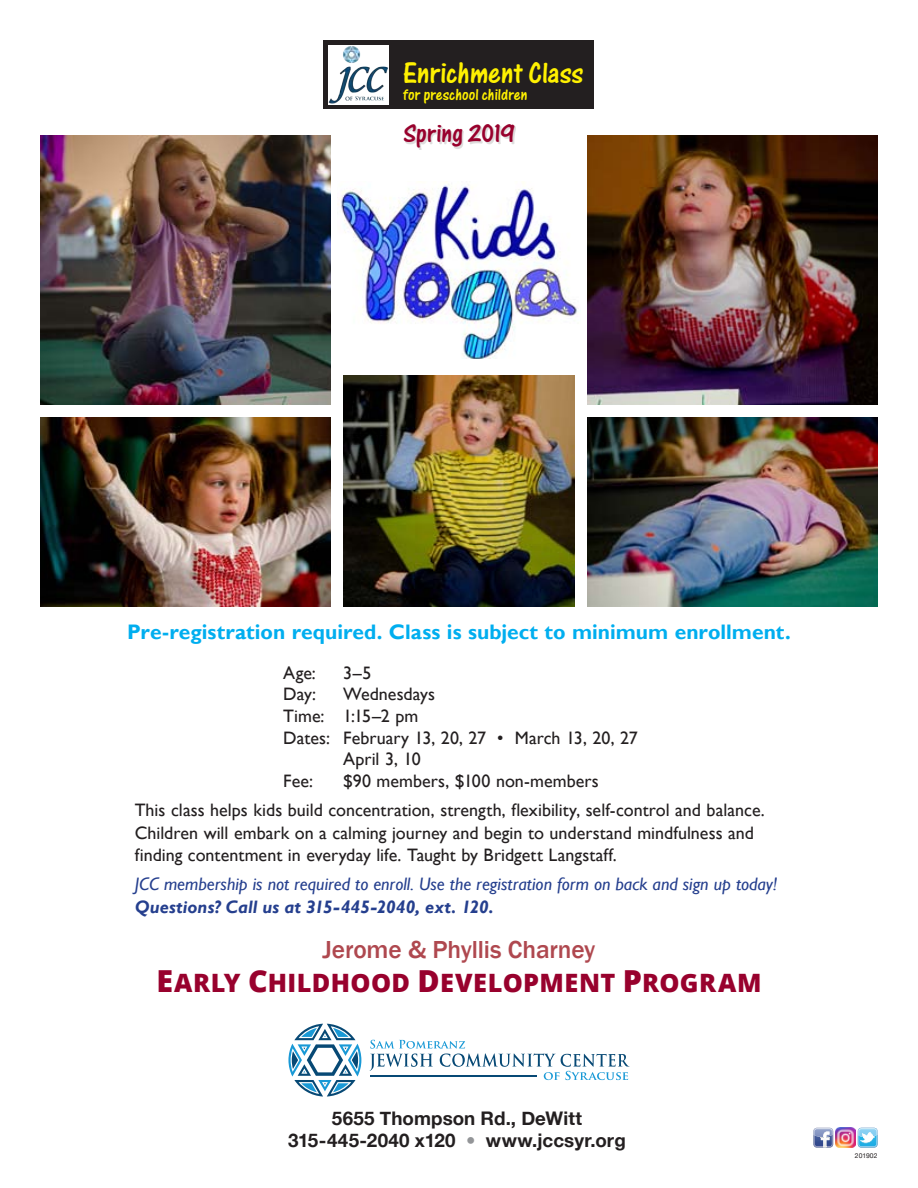
<style>
.page{position:relative;width:918px;height:1188px;background:#fff}
.page>*{position:absolute;margin:0;border:0;box-sizing:border-box;transform-origin:0 0}
.t1{font:31.2px "One Stroke Script Let Plain";letter-spacing:-.005em;color:#fff101}
.t2{font:27px "One Stroke Script Let Plain";letter-spacing:-.005em;color:#98012d}
.t3{font:800 25.35px "Open Sans";letter-spacing:.02em;color:#98012d}
.t4{font:500 25.35px "Franklin Gothic";letter-spacing:-.005em;color:#af484f}
.Body_-_Sidebar{font:700 21px "Gill Sans";color:#00aeef}
.t5{font:700 18.75px "Helvetica Neue";letter-spacing:.005em;color:#231f20}
.Body_-_Sidebar-2{font:18px/22.5px "Gill Sans";color:#231f20}
.t6{font:italic 18px/22.5px "Gill Sans";color:#253f8e}
.t7{font:16.8px "One Stroke Script Let Plain";letter-spacing:.005em;color:#fff101}
.t8{font:6.75px "Helvetica Neue";color:#231f20}
.s1{font-weight:700}
.s2{font-size:30.3px}
.s3{color:#939598}
</style>
<div class="page">
<div style="left:405px;top:126px;width:111px;height:23px;background:#231f20;opacity:.15"></div>
<div style="left:324px;top:40px;width:270px;height:69px;background:#231f20"></div>
<img style="left:328px;top:45px;width:60px;height:60px">
<svg style="left:288px;top:1024px;width:73px;height:73px"></svg>
<svg style="left:370px;top:1040px;width:260px;height:40px"></svg>
<hr style="left:370px;top:1076px;width:166px;height:1px;background:#074975">
<img style="left:338px;top:181px;width:240px;height:178px">
<img style="left:40px;top:135px;width:291px;height:270px">
<img style="left:40px;top:417px;width:291px;height:189px">
<img style="left:343px;top:375px;width:232px;height:231px">
<img style="left:587px;top:417px;width:291px;height:189px">
<img style="left:587px;top:135px;width:291px;height:270px">
<svg style="left:814px;top:1132px;width:19px;height:16px"></svg>
<img style="left:814px;top:1128px;width:19px;height:4px">
<svg style="left:858px;top:1128px;width:20px;height:20px"></svg>
<img style="left:836px;top:1128px;width:19px;height:19px">
<p class="t1" style="left:403px;top:55px;width:182px">Enrichment Class</p>
<p class="t7" style="left:403px;top:85px;width:126px">for preschool children</p>
<p class="t2" style="left:403px;top:118px;width:113px">Spring 2019</p>
<p class="Body_-_Sidebar" style="left:127px;top:619px;width:665px">Pre-registration required. Class is subject to minimum enrollment.</p>
<p class="Body_-_Sidebar-2" style="left:283px;top:662px;width:34px">Age:</p>
<p class="Body_-_Sidebar-2" style="left:343px;top:662px;width:30px">3–5</p>
<p class="Body_-_Sidebar-2" style="left:283px;top:683px;width:34px">Day:</p>
<p class="Body_-_Sidebar-2" style="left:343px;top:683px;width:93px">Wednesdays</p>
<p class="Body_-_Sidebar-2" style="left:283px;top:705px;width:137px">Time: 1:15–2 pm</p>
<p class="Body_-_Sidebar-2" style="left:283px;top:727px;width:356px">Dates: February 13, 20, 27 • March 13, 20, 27</p>
<p class="Body_-_Sidebar-2" style="left:343px;top:748px;width:79px">April 3, 10</p>
<p class="Body_-_Sidebar-2" style="left:283px;top:770px;width:31px">Fee:</p>
<p class="Body_-_Sidebar-2" style="left:343px;top:770px;width:257px">$90 members, $100 non-members</p>
<p class="Body_-_Sidebar-2" style="left:135px;top:799px;width:632px">This class helps kids build concentration, strength, flexibility, self-control and balance.<br>Children will embark on a calming journey and begin to understand mindfulness and finding contentment in everyday life. Taught by Bridgett Langstaff.</p>
<p class="t6" style="left:135px;top:873px;width:644px">JCC membership is not required to enroll. Use the registration form on back and sign up today!<br><span class="s1">Questions? Call us at 315-445-2040, ext. 120.</span></p>
<p class="t4" style="left:323px;top:934px;width:274px">Jerome &amp; Phyllis Charney</p>
<p class="t3" style="left:156px;top:963px;width:607px"><span class="s2">E</span>ARLY <span class="s2">C</span>HILDHOOD <span class="s2">D</span>EVELOPMENT <span class="s2">P</span>ROGRAM</p>
<p class="t5" style="left:332px;top:1106px;width:252px">5655 Thompson Rd., DeWitt</p>
<p class="t5" style="left:288px;top:1129px;width:339px">315-445-2040 x120 <span class="s3">•</span> www.jccsyr.org</p>
<p class="t8" style="left:855px;top:1152px;width:24px">201902</p>
</div>
